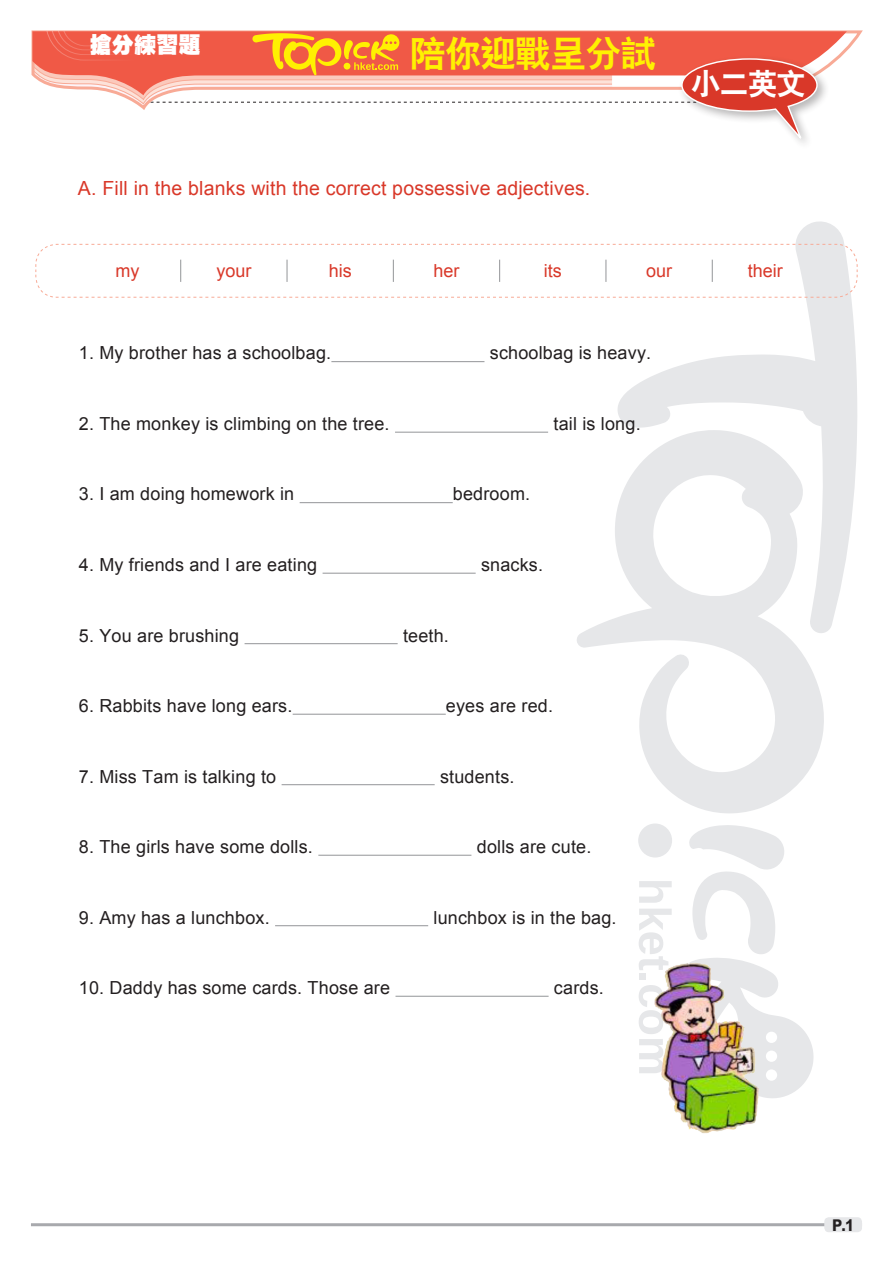
<style>
.page{position:relative;width:893px;height:1263px;background:#fff}
.page>*{position:absolute;margin:0;border:0;box-sizing:border-box;transform-origin:0 0}
.小題eq{font:36px "C Hei 2 Xbold HKSCS";letter-spacing:-.025em;color:#fff101}
.內文{font:30px "C Hei 2 Xbold HKSCS";color:#fff}
.小題{font:22.2px "C Hei Ultra Bold HKSCS";color:#fff}
.英文問題{font:19.5px "Arial";letter-spacing:.01em;color:#d93829}
.英文內容{font:18px "Arial";letter-spacing:.01em;color:#231f20}
.英文問題-2{font:18px "Arial";color:#d93829}
.t1{font:16.2px "M Hei Xbold HKSCS";color:#231f20;scale:.9 1}
</style>
<div class="page">
<svg style="left:639px;top:881px;width:33px;height:22px"></svg>
<svg style="left:639px;top:909px;width:33px;height:61px"></svg>
<div style="left:639px;top:974px;width:7px;height:6px;background:#e6e7e9"></div>
<svg style="left:639px;top:986px;width:7px;height:87px"></svg>
<div style="left:638px;top:823px;width:34px;height:34px;background:#e6e7e9;border-radius:50%"></div>
<svg style="left:689px;top:825px;width:125px;height:273px"></svg>
<svg style="left:617px;top:221px;width:240px;height:411px"></svg>
<svg style="left:577px;top:430px;width:248px;height:383px"></svg>
<svg style="left:818px;top:31px;width:29px;height:36px"></svg>
<div style="left:678px;top:54px;width:151px;height:96px;background:#231f20;opacity:.32"></div>
<svg style="left:31px;top:30px;width:787px;height:116px"></svg>
<hr style="left:31px;top:1223px;width:831px;height:3px;background:#a8a9ad">
<div style="left:824px;top:1217px;width:38px;height:15px;background:#e6e7e9;border-radius:4px"></div>
<img style="left:646px;top:957px;width:128px;height:177px">
<hr style="left:331px;top:361px;width:153px;height:1px;background:#939598">
<hr style="left:395px;top:432px;width:153px;height:1px;background:#939598">
<hr style="left:300px;top:502px;width:153px;height:1px;background:#939598">
<hr style="left:323px;top:573px;width:153px;height:1px;background:#939598">
<hr style="left:245px;top:643px;width:153px;height:1px;background:#939598">
<hr style="left:293px;top:714px;width:153px;height:1px;background:#939598">
<hr style="left:282px;top:784px;width:153px;height:1px;background:#939598">
<hr style="left:318px;top:855px;width:153px;height:1px;background:#939598">
<hr style="left:275px;top:925px;width:153px;height:1px;background:#939598">
<hr style="left:395px;top:996px;width:154px;height:1px;background:#939598">
<svg style="left:35px;top:244px;width:823px;height:54px"></svg>
<p class="小題" style="left:90px;top:30px;width:113px">搶分練習題</p>
<p class="小題eq" style="left:410px;top:30px;width:248px">陪你迎戰呈分試</p>
<p class="英文問題" style="left:78px;top:176px;width:514px">A. Fill in the blanks with the correct possessive adjectives.</p>
<p class="內文" style="left:691px;top:64px;width:117px">小二英文</p>
<p class="英文問題-2" style="left:116px;top:259px;width:25px">my</p>
<p class="英文問題-2" style="left:216px;top:259px;width:37px">your</p>
<p class="英文問題-2" style="left:329px;top:259px;width:25px">his</p>
<p class="英文問題-2" style="left:433px;top:259px;width:28px">her</p>
<p class="英文問題-2" style="left:544px;top:259px;width:19px">its</p>
<p class="英文問題-2" style="left:646px;top:259px;width:28px">our</p>
<p class="英文問題-2" style="left:748px;top:259px;width:37px">their</p>
<p class="英文內容" style="left:79px;top:341px;width:254px">1. My brother has a schoolbag.</p>
<p class="英文內容" style="left:490px;top:341px;width:163px">schoolbag is heavy.</p>
<p class="英文內容" style="left:79px;top:412px;width:312px">2. The monkey is climbing on the tree.</p>
<p class="英文內容" style="left:553px;top:412px;width:89px">tail is long.</p>
<p class="英文內容" style="left:79px;top:482px;width:217px">3. I am doing homework in</p>
<p class="英文內容" style="left:453px;top:482px;width:79px">bedroom.</p>
<p class="英文內容" style="left:79px;top:553px;width:240px">4. My friends and I are eating</p>
<p class="英文內容" style="left:481px;top:553px;width:64px">snacks.</p>
<p class="英文內容" style="left:79px;top:623px;width:162px">5. You are brushing</p>
<p class="英文內容" style="left:403px;top:623px;width:47px">teeth.</p>
<p class="英文內容" style="left:79px;top:694px;width:215px">6. Rabbits have long ears.</p>
<p class="英文內容" style="left:446px;top:694px;width:109px">eyes are red.</p>
<p class="英文內容" style="left:79px;top:764px;width:199px">7. Miss Tam is talking to</p>
<p class="英文內容" style="left:440px;top:764px;width:76px">students.</p>
<p class="英文內容" style="left:79px;top:835px;width:236px">8. The girls have some dolls.</p>
<p class="英文內容" style="left:477px;top:835px;width:116px">dolls are cute.</p>
<p class="英文內容" style="left:79px;top:905px;width:192px">9. Amy has a lunchbox.</p>
<p class="英文內容" style="left:434px;top:905px;width:185px">lunchbox is in the bag.</p>
<p class="英文內容" style="left:79px;top:976px;width:313px">10. Daddy has some cards. Those are</p>
<p class="英文內容" style="left:554px;top:976px;width:51px">cards.</p>
<p class="t1" style="left:832px;top:1214px;width:26px">P.1</p>
</div>
